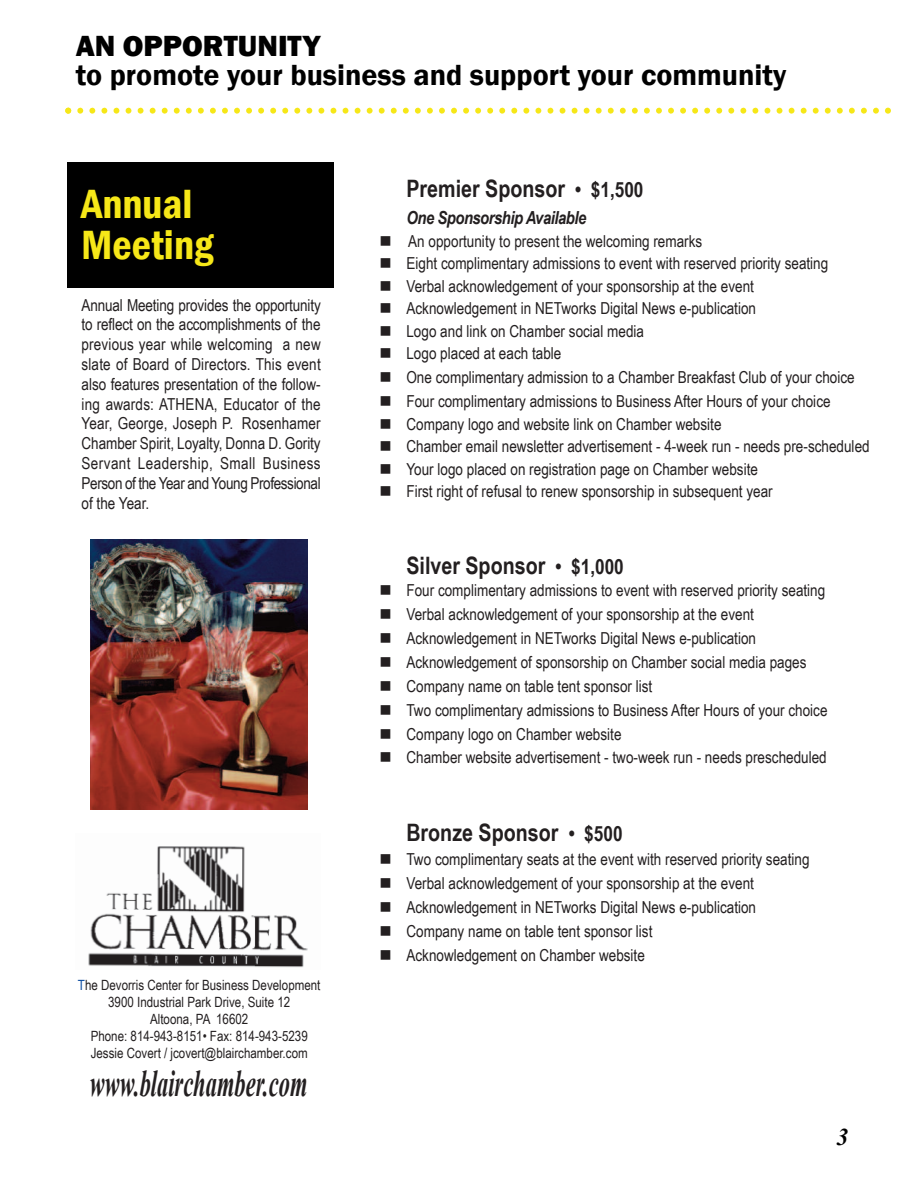
<style>
.page{position:relative;width:918px;height:1188px;background:#fff}
.page>*{position:absolute;margin:0;border:0;box-sizing:border-box;transform-origin:0 0}
.t1{font:600 condensed 42px/40.5px "Franklin Gothic";color:#f6e718}
.t2{font:italic 700 37.5px "Times New Roman";color:#231f20;scale:.6 1}
.t3{font:600 30px "Franklin Gothic";color:#000}
.t4{font:800 30px "Franklin Gothic";color:#000}
.t5{font:700 24px "Arial Narrow";color:#231f20}
.t6{font:italic 700 24px "Times New Roman";color:#000}
.t7{font:italic 700 18px "Arial Narrow";letter-spacing:-.025em;color:#231f20}
.t8{font:16.5px/19.8px "Arial Narrow";color:#231f20;text-align:justify}
.t9{font:14.1px/17px "Arial Narrow";color:#231f20;text-align:center}
.s1{color:#0d4da1}
.s2{font-size:21px}
</style>
<div class="page">
<img style="left:88px;top:846px;width:220px;height:122px">
<svg style="left:65px;top:108px;width:826px;height:6px"></svg>
<img style="left:91px;top:540px;width:216px;height:270px">
<div style="left:68px;top:162px;width:266px;height:126px;background:#000"></div>
<h3 class="t4" style="left:76px;top:29px;width:246px">AN OPPORTUNITY</h3>
<h3 class="t3" style="left:76px;top:57px;width:712px">to promote your business and support your community</h3>
<h1 class="t1" style="left:81px;top:183px;width:134px">Annual<br>Meeting</h1>
<p class="t8" style="left:82px;top:295px;width:241px">Annual Meeting provides the opportunity to reflect on the accomplishments of the previous year while welcoming a new slate of Board of Directors. This event also features presentation of the follow&shy;ing awards: ATHENA, Educator of the Year, George, Joseph P. Rosenhamer Chamber Spirit, Loyalty, Donna D. Gority Servant Leadership, Small Business Person of the Year and Young Professional of the Year.</p>
<p class="t9" style="left:78px;top:977px;width:244px"><span class="s1">T</span>he Devorris Center for Business Development 3900 Industrial Park Drive, Suite 12<br>Altoona, PA 16602<br>Phone: 814-943-8151• Fax: 814-943-5239<br>Jessie Covert / jcovert@blairchamber.com</p>
<h2 class="t2" style="left:90px;top:1062px;width:364px">www.blairchamber.com</h2>
<h3 class="t5" style="left:406px;top:175px;width:239px">Premier Sponsor <span class="s2">• $1,500</span></h3>
<p class="t7" style="left:406px;top:208px;width:181px">One Sponsorship Available</p>
<p class="t8" style="left:379px;top:231px;width:324px">■ An opportunity to present the welcoming remarks</p>
<p class="t8" style="left:379px;top:254px;width:450px">■ Eight complimentary admissions to event with reserved priority seating</p>
<p class="t8" style="left:379px;top:276px;width:376px">■ Verbal acknowledgement of your sponsorship at the event</p>
<p class="t8" style="left:379px;top:299px;width:378px">■ Acknowledgement in NETworks Digital News e-publication</p>
<p class="t8" style="left:379px;top:321px;width:266px">■ Logo and link on Chamber social media</p>
<p class="t8" style="left:379px;top:344px;width:183px">■ Logo placed at each table</p>
<p class="t8" style="left:379px;top:368px;width:477px">■ One complimentary admission to a Chamber Breakfast Club of your choice</p>
<p class="t8" style="left:379px;top:392px;width:453px">■ Four complimentary admissions to Business After Hours of your choice</p>
<p class="t8" style="left:379px;top:414px;width:344px">■ Company logo and website link on Chamber website</p>
<p class="t8" style="left:379px;top:437px;width:492px">■ Chamber email newsletter advertisement - 4-week run - needs pre-scheduled</p>
<p class="t8" style="left:379px;top:459px;width:380px">■ Your logo placed on registration page on Chamber website</p>
<p class="t8" style="left:379px;top:482px;width:395px">■ First right of refusal to renew sponsorship in subsequent year</p>
<h3 class="t5" style="left:406px;top:552px;width:219px">Silver Sponsor <span class="s2">• $1,000</span></h3>
<p class="t8" style="left:379px;top:581px;width:447px">■ Four complimentary admissions to event with reserved priority seating</p>
<p class="t8" style="left:379px;top:605px;width:376px">■ Verbal acknowledgement of your sponsorship at the event</p>
<p class="t8" style="left:379px;top:629px;width:378px">■ Acknowledgement in NETworks Digital News e-publication</p>
<p class="t8" style="left:379px;top:653px;width:429px">■ Acknowledgement of sponsorship on Chamber social media pages</p>
<p class="t8" style="left:379px;top:677px;width:274px">■ Company name on table tent sponsor list</p>
<p class="t8" style="left:379px;top:701px;width:450px">■ Two complimentary admissions to Business After Hours of your choice</p>
<p class="t8" style="left:379px;top:725px;width:244px">■ Company logo on Chamber website</p>
<p class="t8" style="left:379px;top:747px;width:449px">■ Chamber website advertisement - two-week run - needs prescheduled</p>
<h3 class="t5" style="left:406px;top:819px;width:218px">Bronze Sponsor <span class="s2">• $500</span></h3>
<p class="t8" style="left:379px;top:849px;width:432px">■ Two complimentary seats at the event with reserved priority seating</p>
<p class="t8" style="left:379px;top:873px;width:376px">■ Verbal acknowledgement of your sponsorship at the event</p>
<p class="t8" style="left:379px;top:897px;width:378px">■ Acknowledgement in NETworks Digital News e-publication</p>
<p class="t8" style="left:379px;top:921px;width:274px">■ Company name on table tent sponsor list</p>
<p class="t8" style="left:380px;top:945px;width:267px">■ Acknowledgement on Chamber website</p>
<h3 class="t6" style="left:837px;top:1123px;width:13px">3</h3>
</div>
